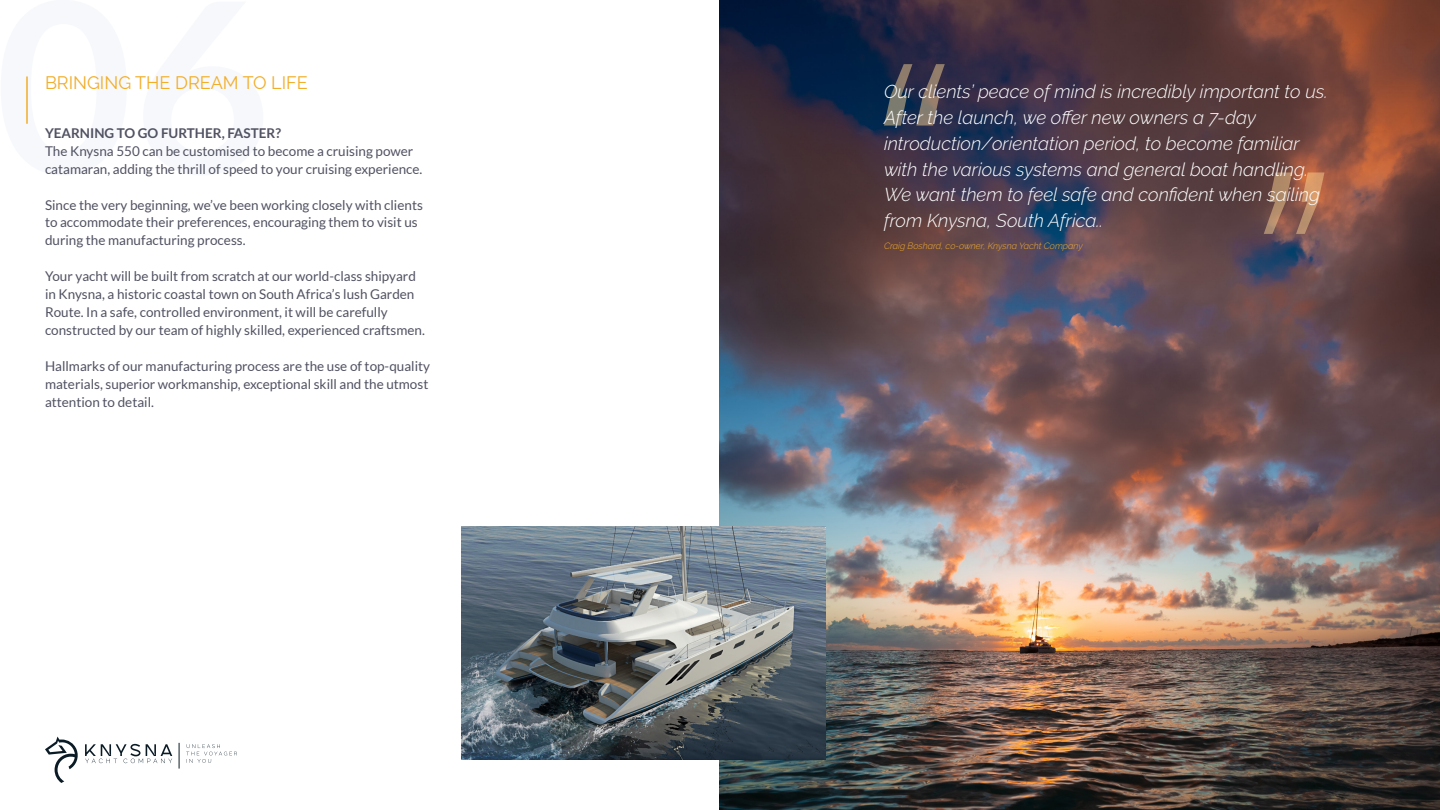
<style>
.page{position:relative;width:1440px;height:810px;background:#fff}
.page>*{position:absolute;margin:0;border:0;box-sizing:border-box;transform-origin:0 0}
.t1{font:italic 300 18.6px/25.7px "Raleway";color:#fff}
.t2{font:18px "Raleway";color:#f2ad29}
.t3{font:13.5px/18px "Lato";color:#515262}
.t4{font:700 13.5px "Lato";color:#515262}
.t5{font:italic 300 9.07px "Raleway";color:#f2ad29}
</style>
<div class="page">
<hr style="left:26px;top:76px;width:2px;height:48px;background:#f2ad29">
<img style="left:719px;top:0;width:721px;height:810px">
<svg style="left:186px;top:744px;width:51px;height:19px"></svg>
<svg style="left:179px;top:743px;width:1px;height:26px"></svg>
<svg style="left:45px;top:737px;width:127px;height:46px"></svg>
<img style="left:461px;top:526px;width:365px;height:233px">
<svg style="left:1264px;top:172px;width:61px;height:62px;background:#a06e57"></svg>
<svg style="left:884px;top:64px;width:61px;height:62px;background:#4a4b57"></svg>
<h2 class="t2" style="left:45px;top:72px;width:264px">BRINGING THE DREAM TO LIFE</h2>
<p class="t4" style="left:45px;top:125px;width:238px">YEARNING TO GO FURTHER, FASTER?</p>
<p class="t3" style="left:45px;top:142px;width:379px">The Knysna 550 can be customised to become a cruising power catamaran, adding the thrill of speed to your cruising experience.</p>
<p class="t3" style="left:45px;top:196px;width:379px">Since the very beginning, we’ve been working closely with clients to accommodate their preferences, encouraging them to visit us during the manufacturing process.</p>
<p class="t3" style="left:45px;top:268px;width:382px">Your yacht will be built from scratch at our world-class shipyard in Knysna, a historic coastal town on South Africa’s lush Garden Route. In a safe, controlled environment, it will be carefully constructed by our team of highly skilled, experienced craftsmen.</p>
<p class="t3" style="left:45px;top:357px;width:387px">Hallmarks of our manufacturing process are the use of top-quality materials, superior workmanship, exceptional skill and the utmost attention to detail.</p>
<p class="t1" style="left:884px;top:79px;width:445px">Our clients’ peace of mind is incredibly important to us.<br>After the launch, we offer new owners a 7-day introduction/orientation period, to become familiar with the various systems and general boat handling.<br>We want them to feel safe and confident when sailing from Knysna, South Africa..</p>
<p class="t5" style="left:884px;top:241px;width:200px">Craig Boshard, co-owner, Knysna Yacht Company</p>
</div>
